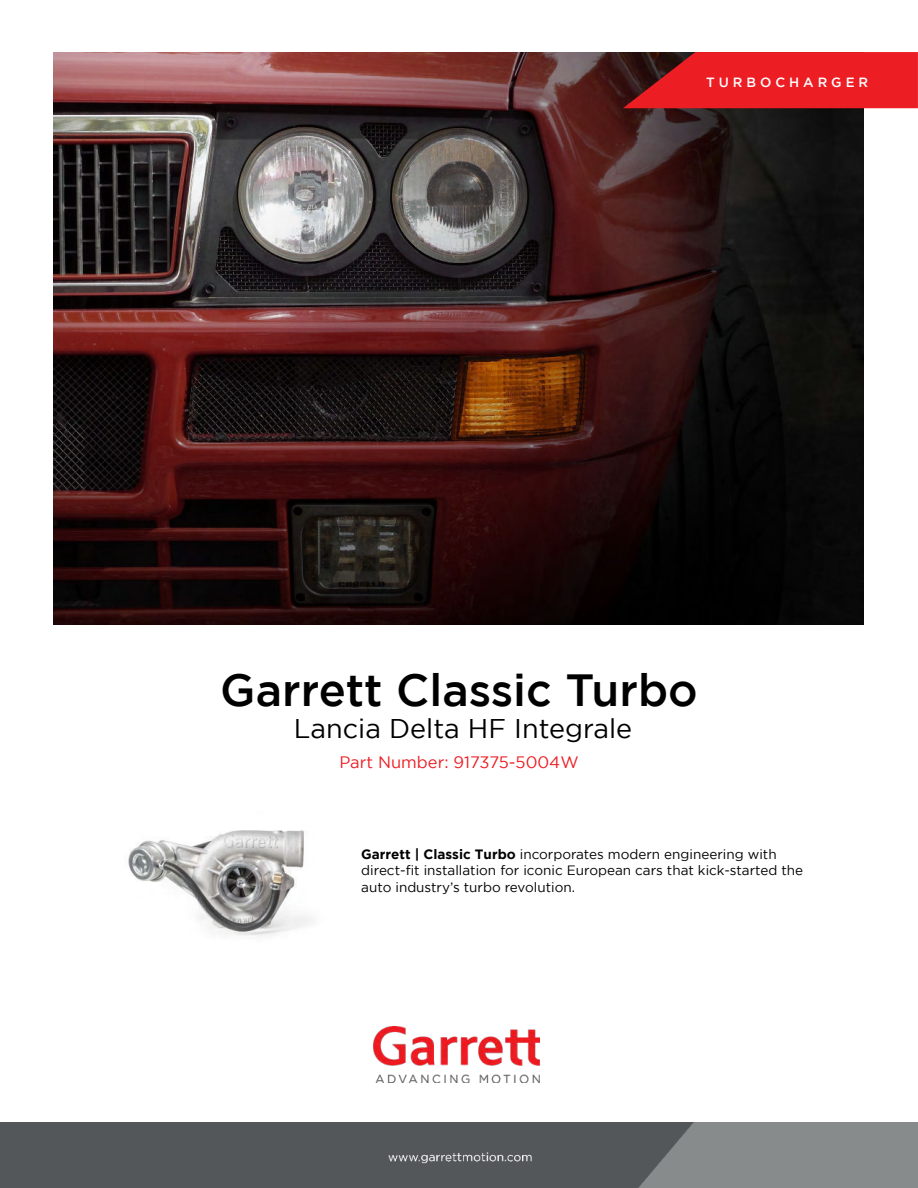
<style>
.page{position:relative;width:918px;height:1188px;background:#fff}
.page>*{position:absolute;margin:0;border:0;box-sizing:border-box;transform-origin:0 0}
.t1{font:500 45px "Gotham";color:#000}
.t2{font:27px "Gotham";color:#000}
.t3{font:16.5px "Gotham";color:#ed1d24}
.t4{font:13.5px/16.2px "Gotham";color:#000}
.t5{font:500 13.35px "Gotham";letter-spacing:.295em;color:#fff}
.s1{font-weight:700}
</style>
<div class="page">
<img style="left:373px;top:1027px;width:166px;height:55px">
<img style="left:0;top:1122px;width:918px;height:66px">
<img style="left:54px;top:52px;width:810px;height:572px">
<svg style="left:623px;top:52px;width:295px;height:56px;background:#d51c22"></svg>
<img style="left:128px;top:830px;width:184px;height:106px">
<p class="t5" style="left:706px;top:77px;width:163px">TURBOCHARGER</p>
<h1 class="t1" style="left:220px;top:673px;width:479px">Garrett Classic Turbo</h1>
<h2 class="t2" style="left:294px;top:713px;width:340px">Lancia Delta HF Integrale</h2>
<p class="t3" style="left:339px;top:753px;width:241px">Part Number: 917375-5004W</p>
<p class="t4" style="left:361px;top:847px;width:443px"><span class="s1">Garrett | Classic Turbo</span> incorporates modern engineering with direct-fit installation for iconic European cars that kick-started the auto industry’s turbo revolution.</p>
</div>
